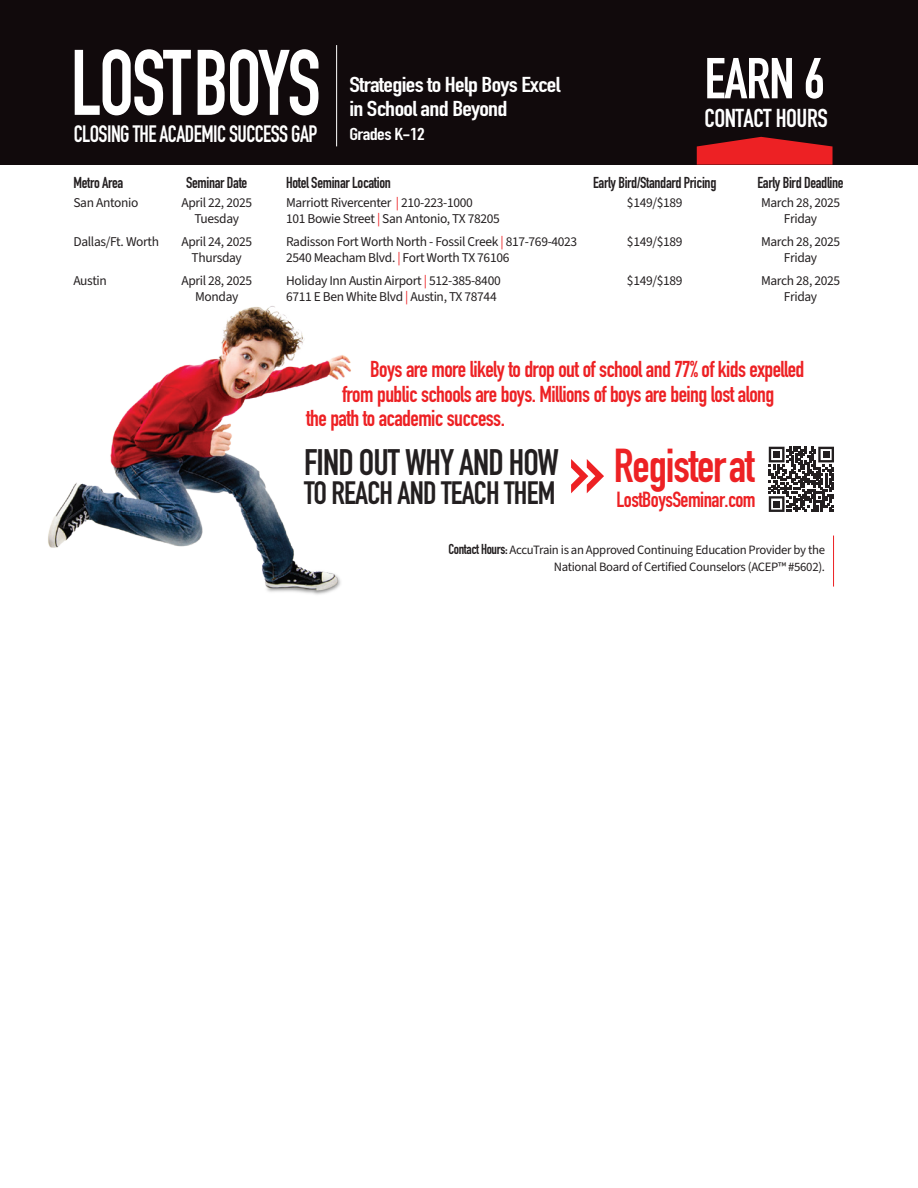
<style>
.page{position:relative;width:918px;height:1188px;background:#fff}
.page>*{position:absolute;margin:0;border:0;box-sizing:border-box;transform-origin:0 0}
.t1{font:91.35px "DIN Engschrift LT Pro";letter-spacing:-.025em;color:#fff;scale:.9 1}
.t2{font:85.05px "DIN Engschrift LT Pro";color:#ed2124}
.t3{font:56.7px "DIN Engschrift LT Pro";color:#fff}
.t4{font:46.95px "DIN Engschrift LT Pro";letter-spacing:-.025em;color:#ed2124}
.t5{font:36.3px "DIN Engschrift LT Pro";letter-spacing:-.025em;color:#231f20}
.t6{font:31.95px "DIN Engschrift LT Pro";letter-spacing:-.025em;color:#231f20}
.t7{font:25.5px "DIN Engschrift LT Pro";letter-spacing:-.02em;color:#fff}
.t8{font:23.4px "DIN Engschrift LT Pro";letter-spacing:-.025em;color:#fff;scale:.94 1}
.t9{font:22.65px "DIN Engschrift LT Pro";letter-spacing:-.025em;color:#ed2124}
.t10{font:21.6px "DIN Engschrift LT Pro";letter-spacing:-.025em;color:#ed2124}
.t11{font:21.3px/24.2px "DIN Engschrift LT Pro";letter-spacing:-.025em;color:#fff;scale:1.21 1}
.t12{font:16.95px "DIN Engschrift LT Pro";letter-spacing:-.025em;color:#fff;scale:1.21 1}
.Lost_Boys_Location_Bold{font:15.6px "DIN Engschrift LT Pro";letter-spacing:-.02em;color:#231f20}
.Lost_Boys_Location{font:13.5px "Source Sans 3";letter-spacing:-.025em;color:#231f20}
.t13{font:12.75px/17px "Source Sans 3";letter-spacing:-.025em;color:#231f20;text-align:right}
.s1{color:#ed2124}
.s2{font-family:"DIN Engschrift LT Pro";font-size:14.1px}
</style>
<div class="page">
<div style="left:0;top:0;width:918px;height:165px;background:#110a0c"></div>
<hr style="left:336px;top:45px;width:1px;height:101px;background:#fff">
<svg style="left:697px;top:137px;width:136px;height:28px"></svg>
<img style="left:48px;top:306px;width:303px;height:289px">
<svg style="left:769px;top:447px;width:65px;height:65px"></svg>
<div style="left:773px;top:451px;width:7px;height:7px;background:#231f20"></div>
<div style="left:823px;top:451px;width:7px;height:7px;background:#231f20"></div>
<div style="left:773px;top:501px;width:7px;height:6px;background:#231f20"></div>
<hr style="left:833px;top:536px;width:1px;height:51px;background:#ed2124">
<p class="t1" style="left:71px;top:29px;width:279px">LOST BOYS</p>
<p class="t8" style="left:74px;top:120px;width:261px">CLOSING THE ACADEMIC SUCCESS GAP</p>
<p class="t11" style="left:349px;top:72px;width:176px">Strategies to Help Boys Excel in School and Beyond</p>
<p class="t12" style="left:349px;top:124px;width:64px">Grades K-12</p>
<p class="t3" style="left:704px;top:45px;width:122px">EARN 6</p>
<p class="t7" style="left:704px;top:103px;width:125px">CONTACT HOURS</p>
<p class="Lost_Boys_Location_Bold" style="left:73px;top:173px;width:51px">Metro Area</p>
<p class="Lost_Boys_Location_Bold" style="left:186px;top:173px;width:63px">Seminar Date</p>
<p class="Lost_Boys_Location_Bold" style="left:286px;top:173px;width:106px">Hotel Seminar Location</p>
<p class="Lost_Boys_Location_Bold" style="left:593px;top:173px;width:125px">Early Bird/Standard Pricing</p>
<p class="Lost_Boys_Location_Bold" style="left:757px;top:173px;width:88px">Early Bird Deadline</p>
<p class="Lost_Boys_Location" style="left:73px;top:194px;width:67px">San Antonio</p>
<p class="Lost_Boys_Location" style="left:181px;top:194px;width:72px">April 22, 2025</p>
<p class="Lost_Boys_Location" style="left:286px;top:194px;width:188px">Marriott Rivercenter <span class="s1">|</span> 210-223-1000</p>
<p class="Lost_Boys_Location" style="left:627px;top:194px;width:57px">$149/$189</p>
<p class="Lost_Boys_Location" style="left:761px;top:194px;width:81px">March 28, 2025</p>
<p class="Lost_Boys_Location" style="left:194px;top:210px;width:46px">Tuesday</p>
<p class="Lost_Boys_Location" style="left:286px;top:210px;width:215px">101 Bowie Street <span class="s1">|</span> San Antonio, TX 78205</p>
<p class="Lost_Boys_Location" style="left:784px;top:210px;width:35px">Friday</p>
<p class="Lost_Boys_Location" style="left:73px;top:233px;width:87px">Dallas/Ft. Worth</p>
<p class="Lost_Boys_Location" style="left:181px;top:233px;width:72px">April 24, 2025</p>
<p class="Lost_Boys_Location" style="left:286px;top:233px;width:293px">Radisson Fort Worth North - Fossil Creek <span class="s1">|</span> 817-769-4023</p>
<p class="Lost_Boys_Location" style="left:627px;top:233px;width:57px">$149/$189</p>
<p class="Lost_Boys_Location" style="left:761px;top:233px;width:81px">March 28, 2025</p>
<p class="Lost_Boys_Location" style="left:192px;top:249px;width:52px">Thursday</p>
<p class="Lost_Boys_Location" style="left:286px;top:249px;width:225px">2540 Meacham Blvd. <span class="s1">|</span> Fort Worth TX 76106</p>
<p class="Lost_Boys_Location" style="left:784px;top:249px;width:35px">Friday</p>
<p class="Lost_Boys_Location" style="left:73px;top:272px;width:35px">Austin</p>
<p class="Lost_Boys_Location" style="left:181px;top:272px;width:72px">April 28, 2025</p>
<p class="Lost_Boys_Location" style="left:286px;top:272px;width:216px">Holiday Inn Austin Airport <span class="s1">|</span> 512-385-8400</p>
<p class="Lost_Boys_Location" style="left:627px;top:272px;width:57px">$149/$189</p>
<p class="Lost_Boys_Location" style="left:761px;top:272px;width:81px">March 28, 2025</p>
<p class="Lost_Boys_Location" style="left:195px;top:288px;width:45px">Monday</p>
<p class="Lost_Boys_Location" style="left:286px;top:288px;width:212px">6711 E Ben White Blvd <span class="s1">|</span> Austin, TX 78744</p>
<p class="Lost_Boys_Location" style="left:784px;top:288px;width:35px">Friday</p>
<p class="t9" style="left:370px;top:356px;width:436px">Boys are more likely to drop out of school and 77% of kids expelled</p>
<p class="t9" style="left:342px;top:380px;width:434px">from public schools are boys. Millions of boys are being lost along</p>
<p class="t9" style="left:306px;top:404px;width:200px">the path to academic success.</p>
<p class="t4" style="left:614px;top:438px;width:142px">Registerat</p>
<p class="t10" style="left:616px;top:487px;width:141px">LostBoysSeminar.com</p>
<p class="t5" style="left:304px;top:441px;width:257px">FIND OUT WHY AND HOW</p>
<p class="t6" style="left:304px;top:474px;width:253px">TO REACH AND TEACH THEM</p>
<p class="t2" style="left:569px;top:420px;width:38px">»</p>
<p class="t13" style="left:448px;top:541px;width:378px"><span class="s2">Contact Hours:</span> AccuTrain is an Approved Continuing Education Provider by the<br>National Board of Certified Counselors (ACEP™ #5602).</p>
</div>
